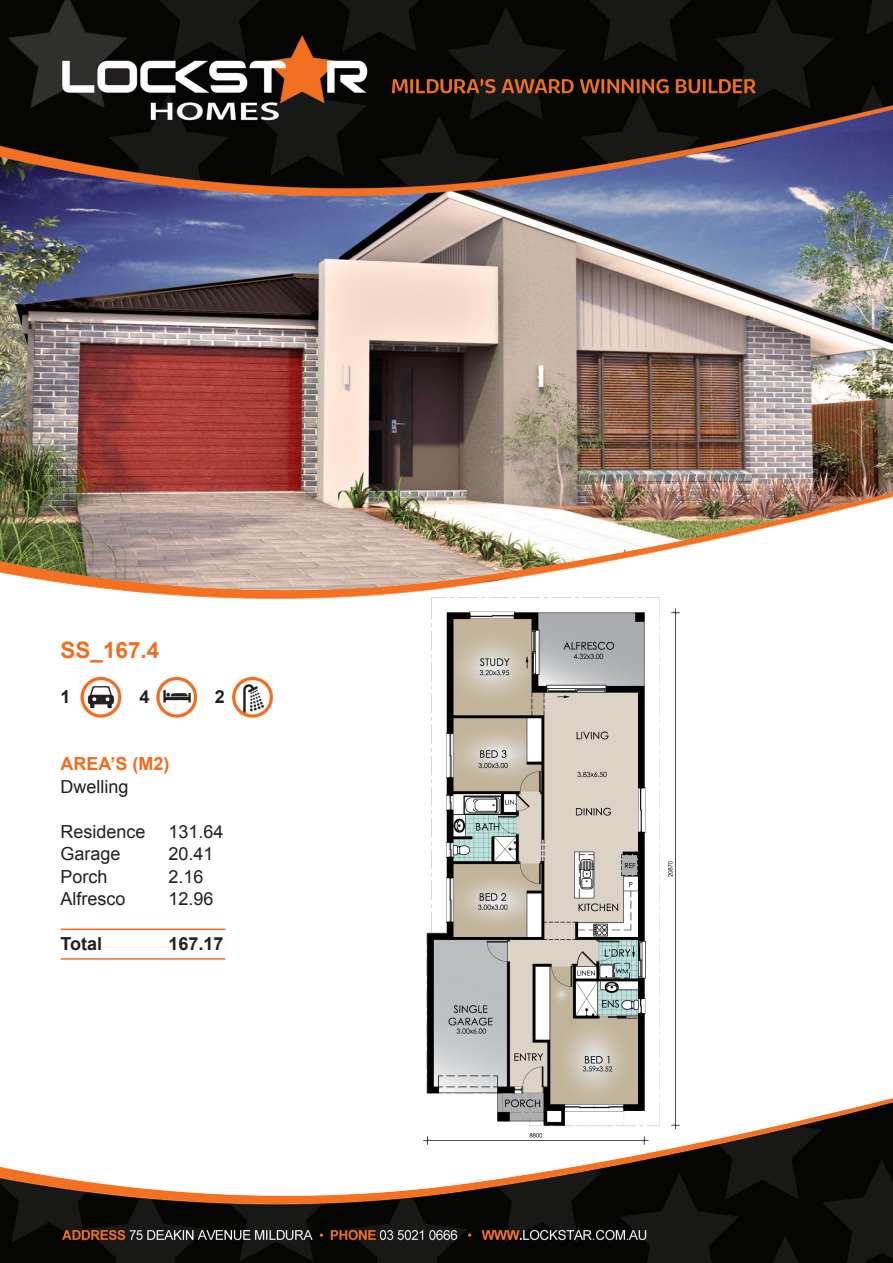
<style>
.page{position:relative;width:893px;height:1263px;background:#fff}
.page>*{position:absolute;margin:0;border:0;box-sizing:border-box;transform-origin:0 0}
.t1{font:700 22.5px "Arial";color:#f26c21}
.t2{font:18px "Arial";color:#231f20}
.t3{font:700 18px "Arial";color:#231f20}
.t4{font:700 18px "Arial";color:#f26c21}
</style>
<div class="page">
<img style="left:0;top:0;width:893px;height:1263px">
<img style="left:0;top:100px;width:893px;height:497px">
<img style="left:423px;top:596px;width:258px;height:549px">
<hr style="left:61px;top:928px;width:164px;height:2px;background:#f26c21">
<hr style="left:61px;top:958px;width:164px;height:2px;background:#f26c21">
<p class="t1" style="left:61px;top:635px;width:100px">SS_167.4</p>
<p class="t3" style="left:61px;top:684px;width:12px">1</p>
<p class="t3" style="left:140px;top:684px;width:12px">4</p>
<p class="t3" style="left:215px;top:684px;width:12px">2</p>
<p class="t4" style="left:61px;top:752px;width:111px">AREA’S (M2)</p>
<p class="t2" style="left:61px;top:774px;width:70px">Dwelling</p>
<p class="t2" style="left:61px;top:819px;width:87px">Residence</p>
<p class="t2" style="left:169px;top:819px;width:57px">131.64</p>
<p class="t2" style="left:61px;top:842px;width:62px">Garage</p>
<p class="t2" style="left:169px;top:842px;width:47px">20.41</p>
<p class="t2" style="left:61px;top:864px;width:49px">Porch</p>
<p class="t2" style="left:169px;top:864px;width:37px">2.16</p>
<p class="t2" style="left:61px;top:887px;width:67px">Alfresco</p>
<p class="t2" style="left:169px;top:887px;width:47px">12.96</p>
<p class="t3" style="left:61px;top:932px;width:43px">Total</p>
<p class="t3" style="left:169px;top:932px;width:57px">167.17</p>
</div>
